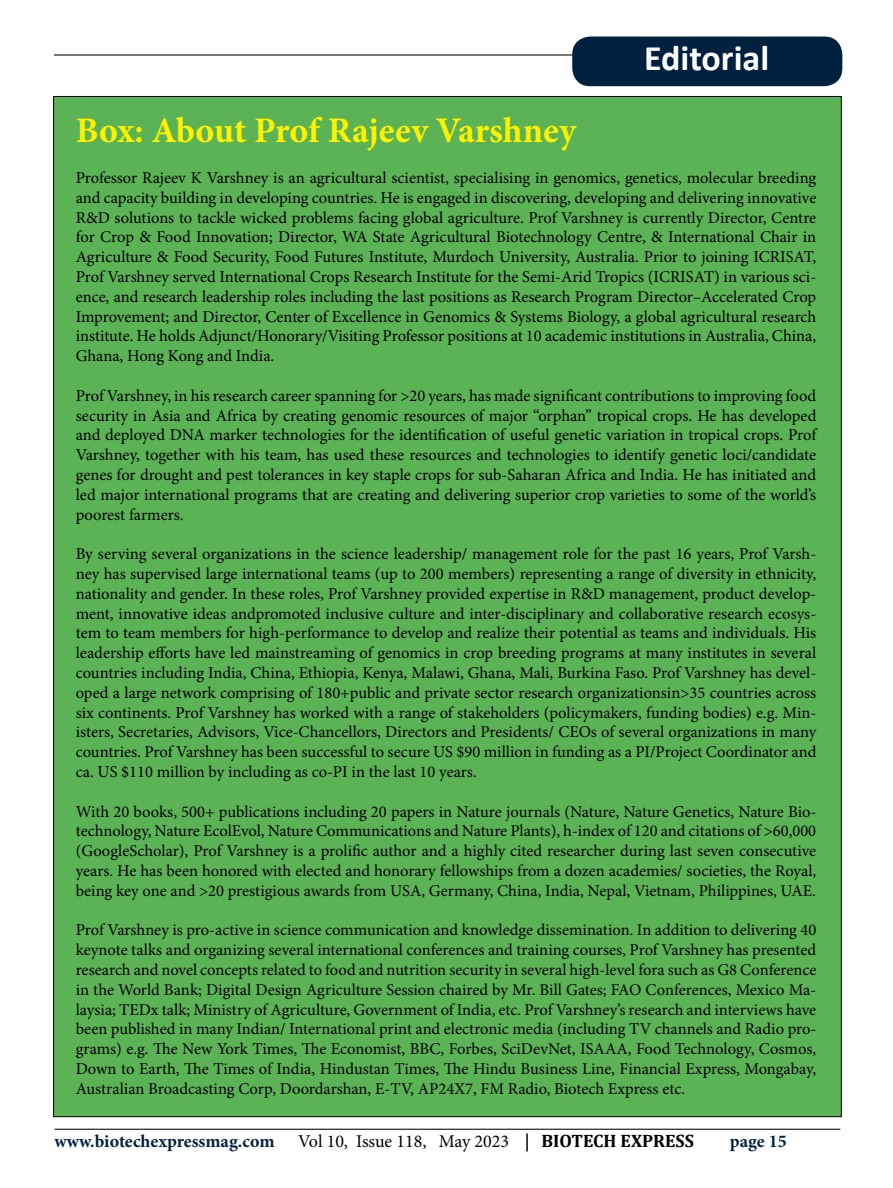
<style>
.page{position:relative;width:893px;height:1188px;background:#fff}
.page>*{position:absolute;margin:0;border:0;box-sizing:border-box;transform-origin:0 0}
.t1{font:700 36px "Minion Pro";letter-spacing:-.005em;color:#fff200}
.t2{font:700 36px "Calibri";color:#fff}
.t3{font:18px "Minion Pro";letter-spacing:-.005em;color:#000}
.t4{font:700 18px "Minion Pro";color:#002040}
.t5{font:16.5px/19.8px "Minion Pro";color:#000;text-align:justify}
.s1{font-weight:700}
.s2{font-family:"Cambria";font-weight:700}
</style>
<div class="page">
<hr style="left:55px;top:1129px;width:784px;height:1px;background:#000">
<div style="left:53px;top:96px;width:788px;height:1021px;background:#5bb355;border:1px solid #000"></div>
<hr style="left:54px;top:54px;width:777px;height:2px;background:#000">
<div style="left:572px;top:37px;width:269px;height:49px;background:#002040;border-radius:18px"></div>
<h1 class="t2" style="left:643px;top:32px;width:126px">Editorial</h1>
<h1 class="t1" style="left:76px;top:105px;width:502px">Box: About Prof Rajeev Varshney</h1>
<p class="t5" style="left:76px;top:168px;width:741px">Professor Rajeev K Varshney is an agricultural scientist, specialising in genomics, genetics, molecular breeding and capacity building in developing countries. He is engaged in discovering, developing and delivering innovative R&amp;D solutions to tackle wicked problems facing global agriculture. Prof Varshney is currently Director, Centre for Crop &amp; Food Innovation; Director, WA State Agricultural Biotechnology Centre, &amp; International Chair in Agriculture &amp; Food Security, Food Futures Institute, Murdoch University, Australia. Prior to joining ICRISAT, Prof Varshney served International Crops Research Institute for the Semi-Arid Tropics (ICRISAT) in various sci&shy;ence, and research leadership roles including the last positions as Research Program Director–Accelerated Crop Improvement; and Director, Center of Excellence in Genomics &amp; Systems Biology, a global agricultural research institute. He holds Adjunct/Honorary/Visiting Professor positions at 10 academic institutions in Australia, China, Ghana, Hong Kong and India.</p>
<p class="t5" style="left:76px;top:386px;width:741px">Prof Varshney, in his research career spanning for &gt;20 years, has made significant contributions to improving food security in Asia and Africa by creating genomic resources of major “orphan” tropical crops. He has developed and deployed DNA marker technologies for the identification of useful genetic variation in tropical crops. Prof Varshney, together with his team, has used these resources and technologies to identify genetic loci/candidate genes for drought and pest tolerances in key staple crops for sub-Saharan Africa and India. He has initiated and led major international programs that are creating and delivering superior crop varieties to some of the world’s poorest farmers.</p>
<p class="t5" style="left:76px;top:544px;width:741px">By serving several organizations in the science leadership/ management role for the past 16 years, Prof Varsh&shy;ney has supervised large international teams (up to 200 members) representing a range of diversity in ethnicity, nationality and gender. In these roles, Prof Varshney provided expertise in R&amp;D management, product develop&shy;ment, innovative ideas andpromoted inclusive culture and inter-disciplinary and collaborative research ecosys&shy;tem to team members for high-performance to develop and realize their potential as teams and individuals. His leadership efforts have led mainstreaming of genomics in crop breeding programs at many institutes in several countries including India, China, Ethiopia, Kenya, Malawi, Ghana, Mali, Burkina Faso. Prof Varshney has devel&shy;oped a large network comprising of 180+public and private sector research organizationsin&gt;35 countries across six continents. Prof Varshney has worked with a range of stakeholders (policymakers, funding bodies) e.g. Min&shy;isters, Secretaries, Advisors, Vice-Chancellors, Directors and Presidents/ CEOs of several organizations in many countries. Prof Varshney has been successful to secure US $90 million in funding as a PI/Project Coordinator and ca. US $110 million by including as co-PI in the last 10 years.</p>
<p class="t5" style="left:76px;top:802px;width:741px">With 20 books, 500+ publications including 20 papers in Nature journals (Nature, Nature Genetics, Nature Bio&shy;technology, Nature EcolEvol, Nature Communications and Nature Plants), h-index of 120 and citations of &gt;60,000 (GoogleScholar), Prof Varshney is a prolific author and a highly cited researcher during last seven consecutive years. He has been honored with elected and honorary fellowships from a dozen academies/ societies, the Royal, being key one and &gt;20 prestigious awards from USA, Germany, China, India, Nepal, Vietnam, Philippines, UAE.</p>
<p class="t5" style="left:76px;top:920px;width:741px">Prof Varshney is pro-active in science communication and knowledge dissemination. In addition to delivering 40 keynote talks and organizing several international conferences and training courses, Prof Varshney has presented research and novel concepts related to food and nutrition security in several high-level fora such as G8 Conference in the World Bank; Digital Design Agriculture Session chaired by Mr. Bill Gates; FAO Conferences, Mexico Ma&shy;laysia; TEDx talk; Ministry of Agriculture, Government of India, etc. Prof Varshney’s research and interviews have been published in many Indian/ International print and electronic media (including TV channels and Radio pro&shy;grams) e.g. The New York Times, The Economist, BBC, Forbes, SciDevNet, ISAAA, Food Technology, Cosmos, Down to Earth, The Times of India, Hindustan Times, The Hindu Business Line, Financial Express, Mongabay, Australian Broadcasting Corp, Doordarshan, E-TV, AP24X7, FM Radio, Biotech Express etc.</p>
<p class="t4" style="left:54px;top:1128px;width:222px">www.biotechexpressmag.com</p>
<p class="t3" style="left:298px;top:1129px;width:397px">Vol 10, Issue 118, May 2023 <span class="s1">|</span> <span class="s2">BIOTECH EXPRESS</span></p>
<p class="t4" style="left:729px;top:1128px;width:59px">page 15</p>
</div>
